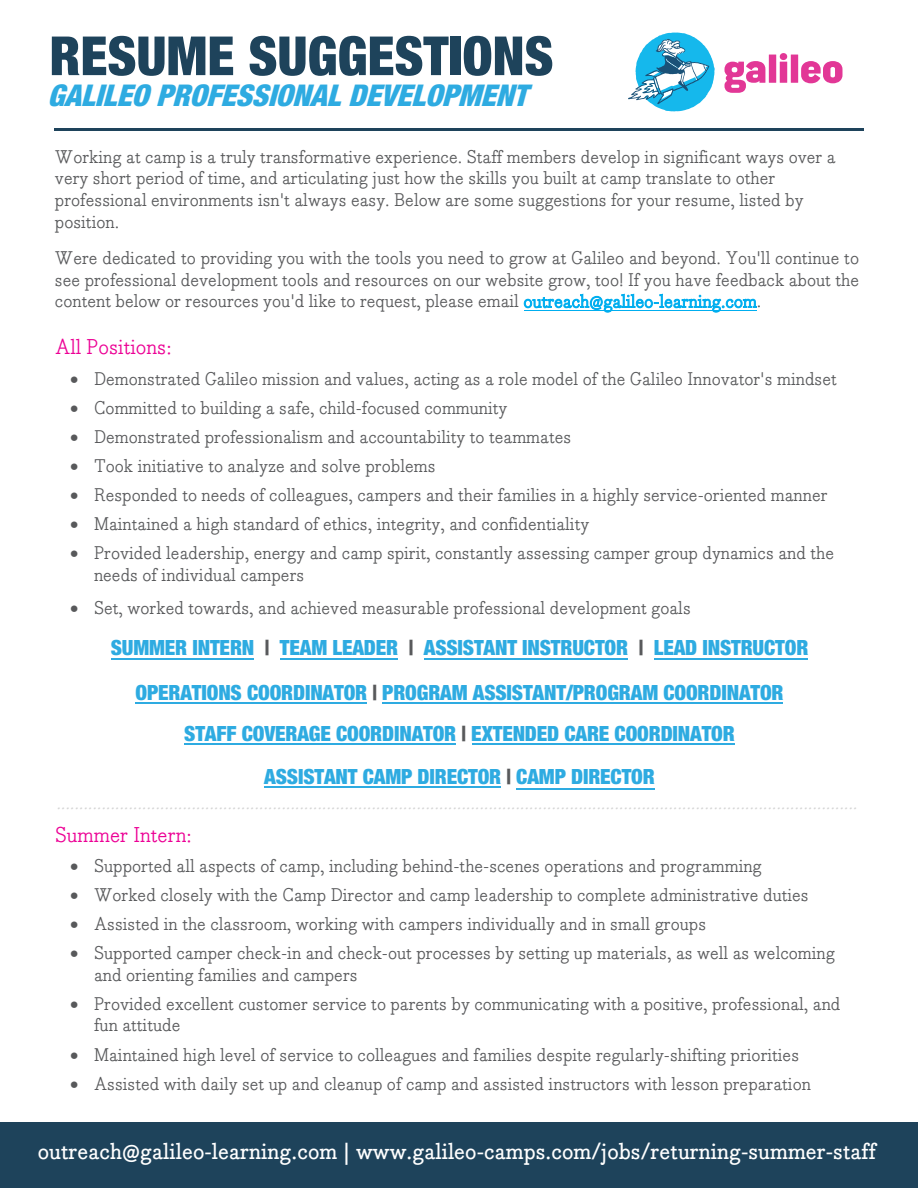
<style>
.page{position:relative;width:918px;height:1188px;background:#fff}
.page>*{position:absolute;margin:0;border:0;box-sizing:border-box;transform-origin:0 0}
.t1{font:900 condensed 54px "Helvetica Neue LT Std";color:#1e435b}
.t2{font:italic 900 condensed 30px "Helvetica Neue LT Std";color:#2eabe1}
.t3{font:500 22.5px "Bodoni Egyptian Pro";color:#fff}
.t4{font:900 condensed 21px/45px "Helvetica Neue LT Std";letter-spacing:-.005em;color:#2eabe1;text-align:center}
.t5{font:21px "Bodoni Egyptian Pro";color:#ec0095}
.t6{font:18px/21.6px "Bodoni Egyptian Pro";color:#58595b}
.t7{font:italic 18px "Bodoni Egyptian Pro";color:#d6d6d6}
.s1{color:#00aeef}
.s2{color:#58595b}
</style>
<div class="page">
<svg style="left:628px;top:33px;width:87px;height:78px"></svg>
<svg style="left:725px;top:61px;width:40px;height:32px"></svg>
<div style="left:769px;top:55px;width:7px;height:28px;background:#e23796"></div>
<svg style="left:780px;top:53px;width:7px;height:30px"></svg>
<div style="left:791px;top:55px;width:7px;height:28px;background:#e23796"></div>
<svg style="left:801px;top:61px;width:42px;height:22px"></svg>
<hr style="left:54px;top:128px;width:810px;height:2px;background:#1e435b">
<div style="left:0;top:1122px;width:918px;height:66px;background:#1e435b"></div>
<hr style="left:524px;top:310px;width:232px;height:1px;background:#00aeef">
<hr style="left:517px;top:788px;width:138px;height:1px;background:#2eabe1">
<hr style="left:265px;top:787px;width:236px;height:1px;background:#2eabe1">
<hr style="left:472px;top:744px;width:263px;height:1px;background:#2eabe1">
<hr style="left:185px;top:744px;width:271px;height:1px;background:#2eabe1">
<hr style="left:383px;top:703px;width:400px;height:1px;background:#2eabe1">
<hr style="left:136px;top:703px;width:231px;height:1px;background:#2eabe1">
<hr style="left:654px;top:658px;width:154px;height:1px;background:#2eabe1">
<hr style="left:424px;top:658px;width:204px;height:1px;background:#2eabe1">
<hr style="left:280px;top:658px;width:118px;height:1px;background:#2eabe1">
<hr style="left:111px;top:658px;width:143px;height:1px;background:#2eabe1">
<p class="t1" style="left:49px;top:23px;width:506px">RESUME SUGGESTIONS</p>
<p class="t2" style="left:48px;top:77px;width:491px">GALILEOPROFESSIONALDEVELOPMENT</p>
<p class="t6" style="left:55px;top:147px;width:782px">Working at camp is a truly transformative experience. Staff members develop in significant ways over a very short period of time, and articulating just how the skills you built at camp translate to other professional environments isn't always easy. Below are some suggestions for your resume, listed by position.</p>
<p class="t6" style="left:55px;top:248px;width:806px;text-align:justify">Were dedicated to providing you with the tools you need to grow at Galileo and beyond. You'll continue to see professional development tools and resources on our website grow, too! If you have feedback about the content below or resources you'd like to request, please email <span class="s1">outreach@galileo-learning.com</span>.</p>
<p class="t5" style="left:55px;top:334px;width:118px">All Positions:</p>
<p class="t6" style="left:70px;top:368px;width:768px">• Demonstrated Galileo mission and values, acting as a role model of the Galileo Innovator's mindset</p>
<p class="t6" style="left:70px;top:397px;width:439px">• Committed to building a safe, child-focused community</p>
<p class="t6" style="left:70px;top:427px;width:503px">• Demonstrated professionalism and accountability to teammates</p>
<p class="t6" style="left:70px;top:456px;width:367px">• Took initiative to analyze and solve problems</p>
<p class="t6" style="left:70px;top:485px;width:759px">• Responded to needs of colleagues, campers and their families in a highly service-oriented manner</p>
<p class="t6" style="left:70px;top:514px;width:521px">• Maintained a high standard of ethics, integrity, and confidentiality</p>
<p class="t6" style="left:94px;top:543px;width:742px;text-indent:-24px">• Provided leadership, energy and camp spirit, constantly assessing camper group dynamics and the needs of individual campers</p>
<p class="t6" style="left:70px;top:598px;width:622px">• Set, worked towards, and achieved measurable professional development goals</p>
<p class="t4" style="left:111px;top:625px;width:699px">SUMMER INTERN <span class="s2">|</span> TEAM LEADER <span class="s2">|</span> ASSISTANT INSTRUCTOR <span class="s2">|</span> LEAD INSTRUCTOR<br>OPERATIONS COORDINATOR <span class="s2">|</span> PROGRAM ASSISTANT/PROGRAM COORDINATOR</p>
<p class="t4" style="left:184px;top:712px;width:552px;line-height:43px">STAFF COVERAGE COORDINATOR <span class="s2">|</span> EXTENDED CARE COORDINATOR<br>ASSISTANT CAMP DIRECTOR <span class="s2">|</span> CAMP DIRECTOR</p>
<p class="t7" style="left:56px;top:792px;width:809px">..................................................................................................................................................................................</p>
<p class="t5" style="left:55px;top:821px;width:138px">Summer Intern:</p>
<p class="t6" style="left:70px;top:856px;width:693px">• Supported all aspects of camp, including behind-the-scenes operations and programming</p>
<p class="t6" style="left:70px;top:885px;width:740px">• Worked closely with the Camp Director and camp leadership to complete administrative duties</p>
<p class="t6" style="left:70px;top:914px;width:638px">• Assisted in the classroom, working with campers individually and in small groups</p>
<p class="t6" style="left:94px;top:943px;width:742px;text-indent:-24px">• Supported camper check-in and check-out processes by setting up materials, as well as welcoming and orienting families and campers</p>
<p class="t6" style="left:94px;top:994px;width:748px;text-indent:-24px">• Provided excellent customer service to parents by communicating with a positive, professional, and fun attitude</p>
<p class="t6" style="left:70px;top:1044px;width:731px">• Maintained high level of service to colleagues and families despite regularly-shifting priorities</p>
<p class="t6" style="left:70px;top:1074px;width:742px">• Assisted with daily set up and cleanup of camp and assisted instructors with lesson preparation</p>
<p class="t3" style="left:38px;top:1138px;width:840px">outreach@galileo-learning.com | www.galileo-camps.com/jobs/returning-summer-staff</p>
</div>
